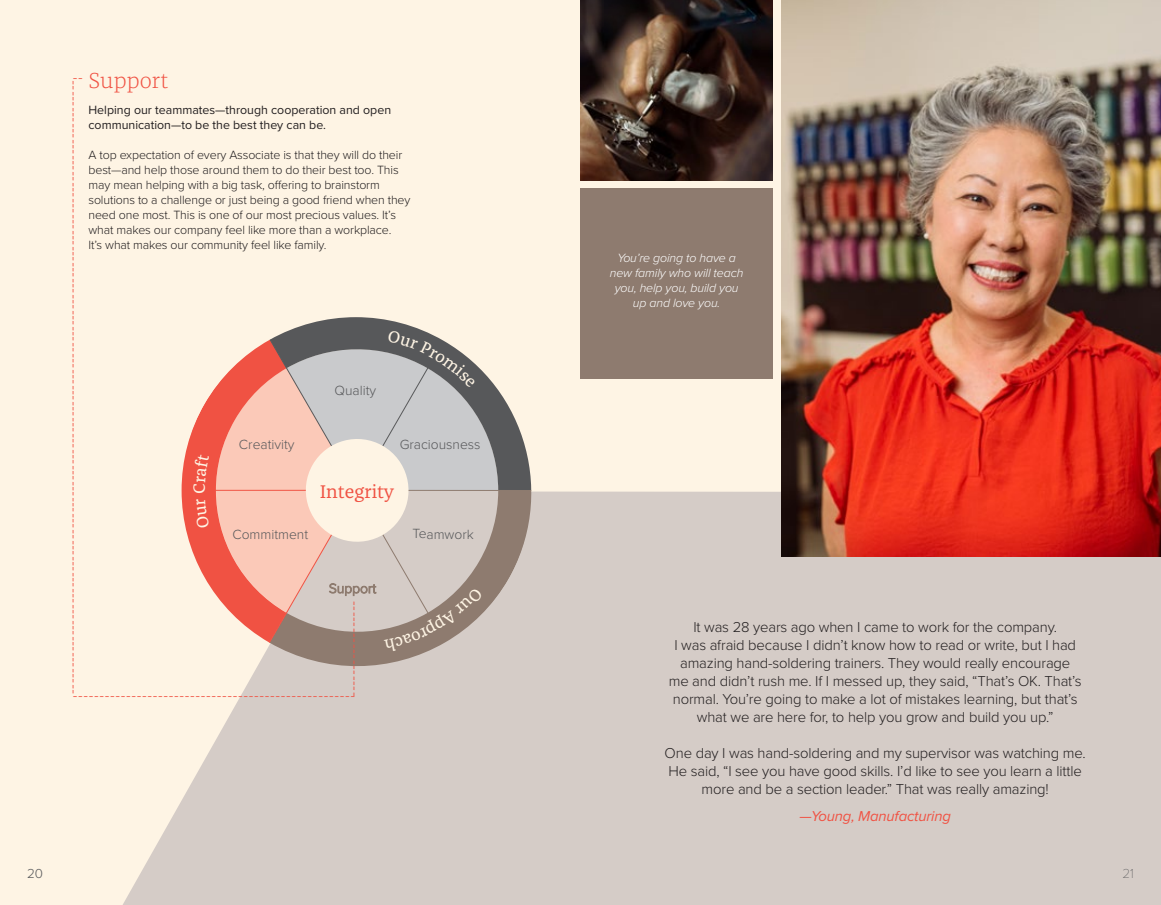
<style>
.page{position:relative;width:1161px;height:905px;background:#fff}
.page>*{position:absolute;margin:0;border:0;box-sizing:border-box;transform-origin:0 0}
.t1{font:300 22.5px "Franziska Pro";color:#f05243}
.t2{font:19.05px "Franziska Pro";color:#f05243}
.t3{font:15px "Minion Pro";color:#f05243}
.t4{font:300 14.85px/18px "Proxima Nova";letter-spacing:-.01em;color:#231f20;text-align:center}
.t5{font:italic 14.85px "Proxima Nova";letter-spacing:-.01em;color:#f05243}
.t6{font:300 13.8px "Proxima Nova";letter-spacing:-.005em;color:#57585a}
.t7{font:300 13.5px "Proxima Nova";color:#57585a}
.t8{font:100 13.5px "Proxima Nova T";color:#57585a}
.t9{font:300 12.3px/15px "Proxima Nova";letter-spacing:-.01em;color:#231f20}
.t10{font:12.3px/15px "Proxima Nova";color:#231f20}
.t11{font:italic 300 12.3px/15px "Proxima Nova";letter-spacing:-.01em;color:#fff;text-align:center}
</style>
<div class="page">
<div style="left:0;top:0;width:1161px;height:904px;background:#fef4e4"></div>
<svg style="left:123px;top:491px;width:1038px;height:413px;background:#d8cfc9"></svg>
<svg style="left:269px;top:491px;width:264px;height:184px;background:#beb2ab"></svg>
<svg style="left:290px;top:317px;width:242px;height:173px"></svg>
<hr style="left:357px;top:490px;width:176px;height:1px;background:#8e7b6f">
<img style="left:580px;top:0;width:193px;height:180px">
<div style="left:580px;top:188px;width:193px;height:190px;background:#8e7b6f"></div>
<img style="left:782px;top:0;width:379px;height:557px">
<svg style="left:182px;top:330px;width:316px;height:322px"></svg>
<h1 class="t1" style="left:89px;top:66px;width:81px">Support</h1>
<p class="t10" style="left:89px;top:103px;width:304px">Helping our teammates—through cooperation and open communication—to be the best they can be.</p>
<p class="t9" style="left:89px;top:148px;width:324px">A top expectation of every Associate is that they will do their best—and help those around them to do their best too. This may mean helping with a big task, offering to brainstorm solutions to a challenge or just being a good friend when they need one most. This is one of our most precious values. It’s what makes our company feel like more than a workplace.<br>It’s what makes our community feel like family.</p>
<p class="t3" style="left:73px;top:67px;width:12px">--</p>
<p class="t3" style="left:85px;top:80px;width:616px;rotate:90deg">-------------------------------------------------------------------------------------------------------------------</p>
<p class="t6" style="left:335px;top:382px;width:43px">Quality</p>
<p class="t6" style="left:400px;top:436px;width:82px">Graciousness</p>
<p class="t6" style="left:239px;top:436px;width:57px">Creativity</p>
<p class="t2" style="left:320px;top:480px;width:76px">Integrity</p>
<p class="t6" style="left:413px;top:525px;width:63px">Teamwork</p>
<p class="t6" style="left:232px;top:526px;width:77px">Commitment</p>
<p class="t3" style="left:343px;top:696px;width:98px;rotate:-90deg">------------------</p>
<p class="t3" style="left:72px;top:685px;width:285px">-----------------------------------------------------</p>
<p class="t11" style="left:610px;top:250px;width:135px">You’re going to have a new family who will teach you, help you, build you up and love you.</p>
<p class="t4" style="left:669px;top:618px;width:414px">It was 28 years ago when I came to work for the company.<br>I was afraid because I didn’t know how to read or write, but I had amazing hand-soldering trainers. They would really encourage me and didn’t rush me. If I messed up, they said, “That’s OK. That’s normal. You’re going to make a lot of mistakes learning, but that’s what we are here for, to help you grow and build you up.”</p>
<p class="t4" style="left:665px;top:744px;width:423px">One day I was hand-soldering and my supervisor was watching me.<br>He said, “I see you have good skills. I’d like to see you learn a little more and be a section leader.” That was really amazing!</p>
<p class="t5" style="left:799px;top:807px;width:153px">—Young, Manufacturing</p>
<p class="t7" style="left:27px;top:865px;width:18px">20</p>
<p class="t8" style="left:1122px;top:865px;width:13px">21</p>
</div>
